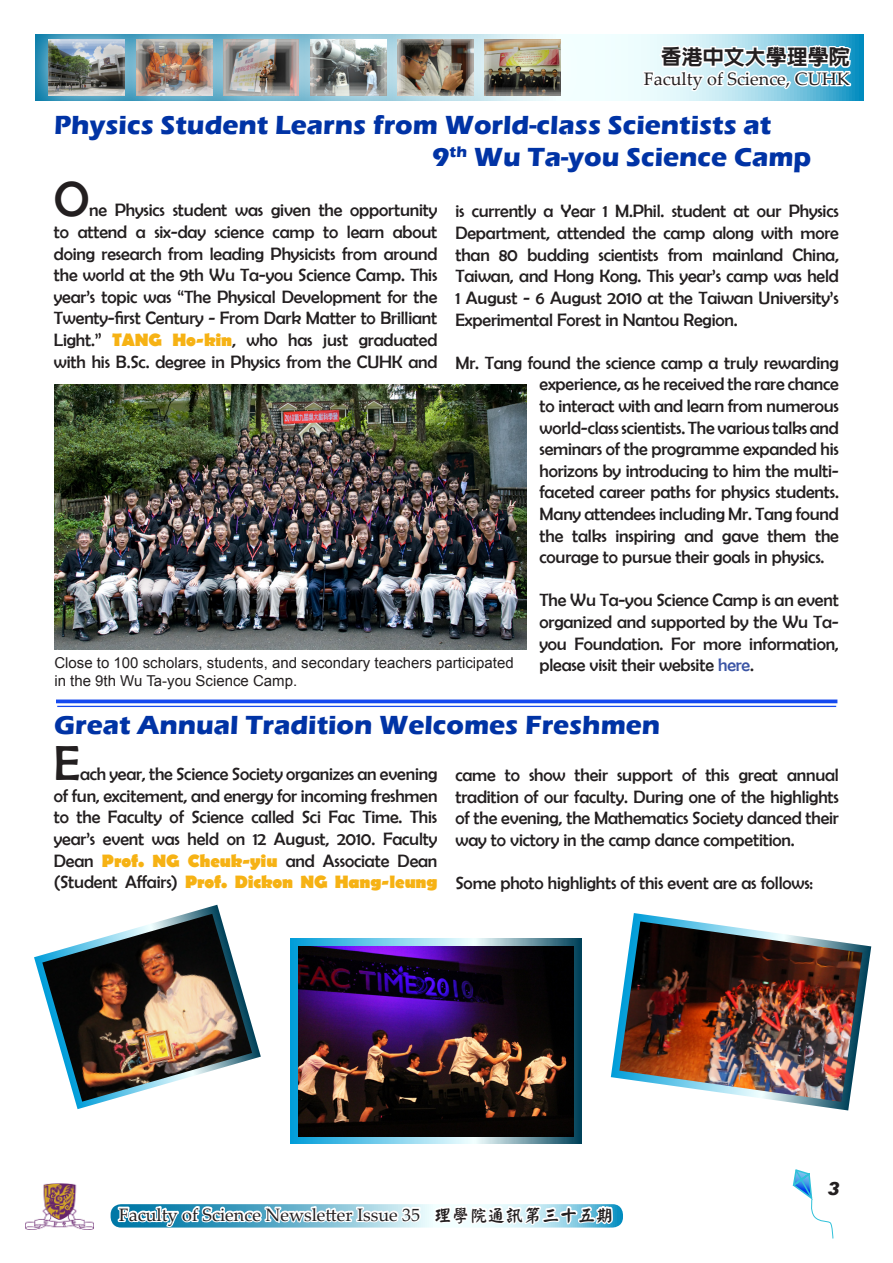
<style>
.page{position:relative;width:893px;height:1263px;background:#fff}
.page>*{position:absolute;margin:0;border:0;box-sizing:border-box;transform-origin:0 0}
.t1{font:49.5px "Berlin Sans FB";color:#231f20}
.t2{font:700 27px "Eras ITC";color:#0033a5}
.t3{font:800 21px "New Gothic";color:#231f20}
.t4{font:18px/21.6px "Berlin Sans FB";letter-spacing:-.01em;color:#231f20;text-align:justify}
.t5{font:18px "Palatino Linotype";color:#231f20}
.t6{font:italic 900 18px "Arial";color:#231f20}
.t7{font:15px "Arial";color:#231f20}
.s1{font-weight:700;color:#f6b214}
.s2{color:#3b54a5}
.s3{font-family:"DF Yan Kai W5 WINP BF"}
</style>
<div class="page">
<svg style="left:792px;top:1169px;width:42px;height:70px"></svg>
<svg style="left:587px;top:34px;width:277px;height:67px"></svg>
<svg style="left:641px;top:34px;width:212px;height:67px"></svg>
<div style="left:19px;top:10px;width:132px;height:112px;background:#fff;opacity:.75"></div>
<img style="left:49px;top:40px;width:58px;height:56px">
<div style="left:107px;top:10px;width:131px;height:112px;background:#fff;opacity:.75"></div>
<img style="left:136px;top:40px;width:58px;height:56px">
<div style="left:455px;top:10px;width:132px;height:112px;background:#fff;opacity:.75"></div>
<img style="left:500px;top:40px;width:61px;height:56px">
<div style="left:368px;top:10px;width:132px;height:112px;background:#fff;opacity:.75"></div>
<img style="left:413px;top:40px;width:61px;height:56px">
<div style="left:281px;top:10px;width:132px;height:112px;background:#fff;opacity:.75"></div>
<img style="left:325px;top:40px;width:61px;height:56px">
<div style="left:194px;top:10px;width:131px;height:112px;background:#fff;opacity:.75"></div>
<img style="left:223px;top:40px;width:76px;height:56px">
<svg style="left:58px;top:699px;width:777px;height:4px;background:#3361f1"></svg>
<hr style="left:58px;top:706px;width:777px;height:1px;background:#1449ef">
<img style="left:55px;top:384px;width:472px;height:265px">
<svg style="left:611px;top:913px;width:260px;height:197px"></svg>
<img style="left:619px;top:921px;width:243px;height:181px">
<svg style="left:34px;top:905px;width:227px;height:204px"></svg>
<img style="left:42px;top:914px;width:210px;height:188px">
<svg style="left:291px;top:938px;width:290px;height:158px;background:#3f90ae"></svg>
<img style="left:299px;top:946px;width:274px;height:150px">
<img style="left:26px;top:1183px;width:67px;height:47px">
<svg style="left:111px;top:1096px;width:512px;height:132px"></svg>
<p class="t3" style="left:661px;top:46px;width:190px">香港中文大學理學院</p>
<p class="t5" style="left:644px;top:66px;width:207px">Faculty of Science, CUHK</p>
<p class="t2" style="left:54px;top:109px;width:719px">Physics Student Learns from World-class Scientists at</p>
<p class="t2" style="left:432px;top:142px;width:381px">9<sup>th</sup> Wu Ta-you Science Camp</p>
<p class="t1" style="left:54px;top:172px;width:37px">O</p>
<p class="t4" style="left:54px;top:199px;width:385px;text-indent:35px">ne Physics student was given the opportunity to attend a six-day science camp to learn about doing research from leading Physicists from around the world at the 9th Wu Ta-you Science Camp. This year’s topic was “The Physical Development for the Twenty-first Century - From Dark Matter to Brilliant Light.” <span class="s1">TANG Ho-kin</span>, who has just graduated with his B.Sc. degree in Physics from the CUHK and</p>
<p class="t4" style="left:455px;top:200px;width:385px">is currently a Year 1 M.Phil. student at our Physics Department, attended the camp along with more than 80 budding scientists from mainland China, Taiwan, and Hong Kong. This year’s camp was held 1 August - 6 August 2010 at the Taiwan University’s Experimental Forest in Nantou Region.</p>
<p class="t4" style="left:539px;top:352px;width:301px;text-indent:-84px">Mr. Tang found the science camp a truly rewarding experience, as he received the rare chance to interact with and learn from numerous world-class scientists. The various talks and seminars of the programme expanded his horizons by introducing to him the multi&shy;faceted career paths for physics students.<br>Many attendees including Mr. Tang found the talks inspiring and gave them the courage to pursue their goals in physics.</p>
<p class="t4" style="left:539px;top:589px;width:301px">The Wu Ta-you Science Camp is an event organized and supported by the Wu Ta&shy;you Foundation. For more information,</p>
<p class="t7" style="left:54px;top:652px;width:461px">Close to 100 scholars, students, and secondary teachers participated</p>
<p class="t4" style="left:539px;top:654px;width:216px">please visit their website <span class="s2">here</span>.</p>
<p class="t7" style="left:54px;top:670px;width:244px">in the 9th Wu Ta-you Science Camp.</p>
<p class="t2" style="left:54px;top:710px;width:607px">Great Annual Tradition Welcomes Freshmen</p>
<p class="t1" style="left:54px;top:736px;width:28px">E</p>
<p class="t4" style="left:54px;top:763px;width:385px;text-indent:26px">ach year, the Science Society organizes an evening of fun, excitement, and energy for incoming freshmen to the Faculty of Science called Sci Fac Time. This year’s event was held on 12 August, 2010. Faculty Dean <span class="s1">Prof. NG Cheuk-yiu</span> and Associate Dean (Student Affairs) <span class="s1">Prof. Dickon NG Hang-leung</span></p>
<p class="t4" style="left:455px;top:764px;width:385px">came to show their support of this great annual tradition of our faculty. During one of the highlights of the evening, the Mathematics Society danced their way to victory in the camp dance competition.</p>
<p class="t4" style="left:455px;top:872px;width:359px">Some photo highlights of this event are as follows:</p>
<p class="t5" style="left:119px;top:1201px;width:496px">Faculty of Science Newsletter Issue 35 <span class="s3">理學院通訊第三十五期</span></p>
<p class="t6" style="left:827px;top:1178px;width:14px">3</p>
</div>
